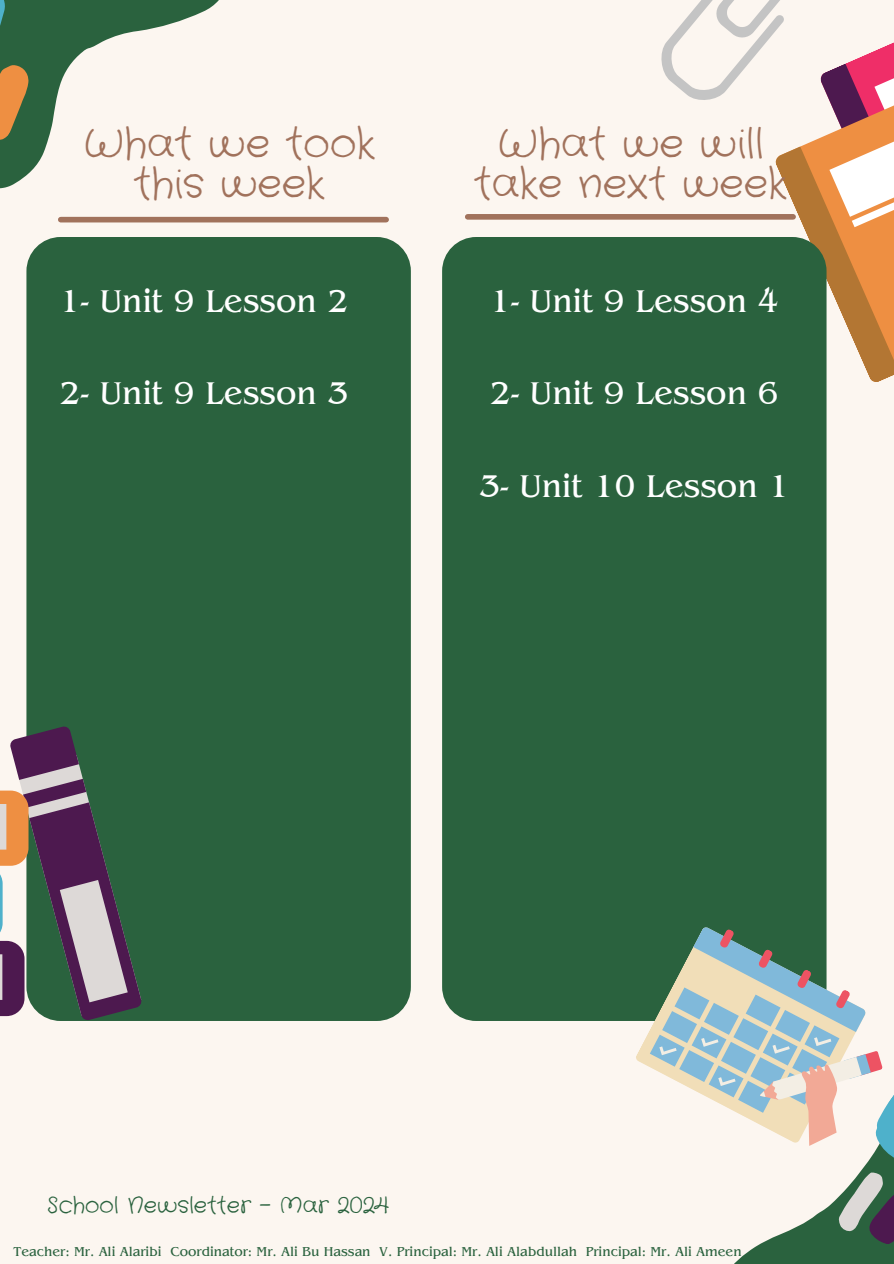
<style>
.page{position:relative;width:894px;height:1264px;background:#fff}
.page>*{position:absolute;margin:0;border:0;box-sizing:border-box;transform-origin:0 0}
.t1{font:41.4px/39.3px "Crafty Girls";color:#a1725c;text-align:center}
.t2{font:33px "Benguiat Pro ITC";color:#fff}
.t3{font:22.5px "Crafty Girls";color:#2a623e}
.t4{font:13.5px "Benguiat Pro ITC";color:#2a623e}
</style>
<div class="page">
<div style="left:0;top:0;width:893px;height:1263px;background:#fcf6f0"></div>
<div style="left:61px;top:217px;width:325px;height:5px;background:#a1725c"></div>
<div style="left:26px;top:237px;width:385px;height:783px;background:#2a623e;border-radius:34px"></div>
<svg style="left:0;top:726px;width:142px;height:294px"></svg>
<svg style="left:661px;top:0;width:232px;height:383px"></svg>
<svg style="left:0;top:0;width:219px;height:188px"></svg>
<div style="left:442px;top:237px;width:384px;height:783px;background:#2a623e;border-radius:34px"></div>
<div style="left:467px;top:214px;width:325px;height:6px;background:#a1725c"></div>
<svg style="left:635px;top:1020px;width:14px;height:47px"></svg>
<svg style="left:649px;top:926px;width:244px;height:337px"></svg>
<h1 class="t1" style="left:83px;top:126px;width:294px">What we took this week</h1>
<h1 class="t1" style="left:474px;top:126px;width:314px">What we will take next week</h1>
<h2 class="t2" style="left:59px;top:283px;width:291px">1- Unit 9 Lesson 2</h2>
<h2 class="t2" style="left:489px;top:283px;width:291px">1- Unit 9 Lesson 4</h2>
<h2 class="t2" style="left:59px;top:375px;width:291px">2- Unit 9 Lesson 3</h2>
<h2 class="t2" style="left:489px;top:375px;width:291px">2- Unit 9 Lesson 6</h2>
<h2 class="t2" style="left:479px;top:467px;width:312px">3- Unit 10 Lesson 1</h2>
<h3 class="t3" style="left:47px;top:1190px;width:343px">School Newsletter – Mar 2024</h3>
<p class="t4" style="left:14px;top:1244px;width:729px">Teacher: Mr. Ali Alaribi Coordinator: Mr. Ali Bu Hassan V. Principal: Mr. Ali Alabdullah Principal: Mr. Ali Ameen</p>
</div>
